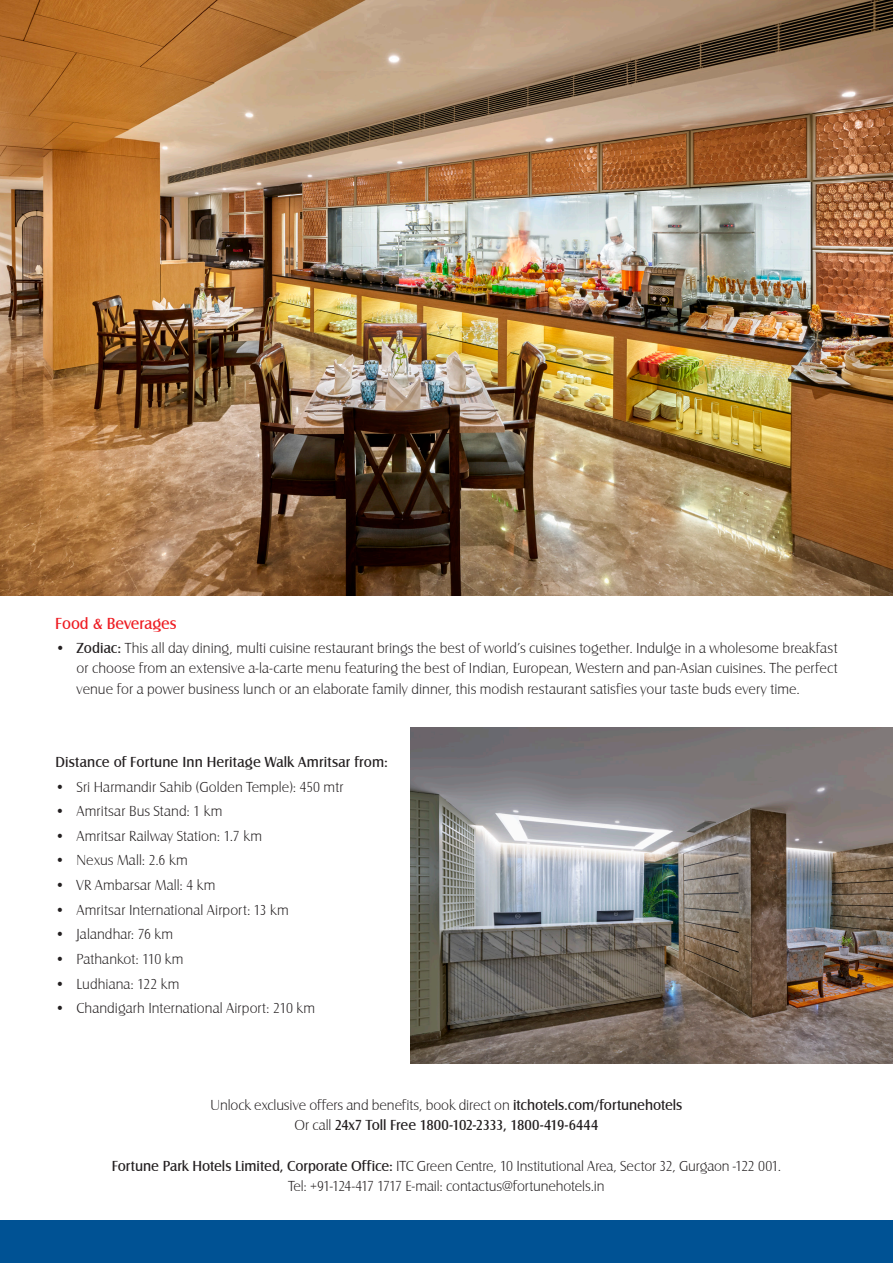
<style>
.page{position:relative;width:893px;height:1263px;background:#fff}
.page>*{position:absolute;margin:0;border:0;box-sizing:border-box;transform-origin:0 0}
.t1{font:16.5px "Castle T";color:#ee1d23}
.t2{font:15px/20.2px "Castle T Ligh";color:#231f20;text-align:justify}
.t3{font:15px "Castle T";letter-spacing:.005em;color:#231f20}
.t4{font:15px "Castle T";letter-spacing:-.02em;color:#231f20}
.s1{font-family:"Castle T";font-weight:700}
.s2{font-family:"Castle T"}
.s3{font-family:"Castle T Ligh"}
</style>
<div class="page">
<div style="left:0;top:1220px;width:893px;height:43px;background:#005294"></div>
<img style="left:0;top:0;width:893px;height:595px">
<img style="left:410px;top:728px;width:483px;height:335px">
<h1 class="t1" style="left:55px;top:614px;width:123px">Food &amp; Beverages</h1>
<p class="t2" style="left:77px;top:638px;width:763px;text-indent:-21px"><span class="s1">•</span> <span class="s2">Zodiac:</span> This all day dining, multi cuisine restaurant brings the best of world’s cuisines together. Indulge in a wholesome breakfast or choose from an extensive a-la-carte menu featuring the best of Indian, European, Western and pan-Asian cuisines. The perfect venue for a power business lunch or an elaborate family dinner, this modish restaurant satisfies your taste buds every time.</p>
<p class="t3" style="left:56px;top:754px;width:334px">Distance of Fortune Inn Heritage Walk Amritsar from:</p>
<p class="t2" style="left:55px;top:777px;width:290px">• Sri Harmandir Sahib (Golden Temple): 450 mtr</p>
<p class="t2" style="left:55px;top:801px;width:169px">• Amritsar Bus Stand: 1 km</p>
<p class="t2" style="left:55px;top:826px;width:208px">• Amritsar Railway Station: 1.7 km</p>
<p class="t2" style="left:55px;top:851px;width:134px">• Nexus Mall: 2.6 km</p>
<p class="t2" style="left:55px;top:875px;width:162px">• VR Ambarsar Mall: 4 km</p>
<p class="t2" style="left:55px;top:900px;width:235px">• Amritsar International Airport: 13 km</p>
<p class="t2" style="left:55px;top:924px;width:119px">• Jalandhar: 76 km</p>
<p class="t2" style="left:55px;top:949px;width:130px">• Pathankot: 110 km</p>
<p class="t2" style="left:55px;top:974px;width:126px">• Ludhiana: 122 km</p>
<p class="t2" style="left:55px;top:998px;width:261px">• Chandigarh International Airport: 210 km</p>
<p class="t2" style="left:211px;top:1095px;width:473px">Unlock exclusive offers and benefits, book direct on <span class="s2">itchotels.com/fortunehotels</span></p>
<p class="t4" style="left:294px;top:1117px;width:306px"><span class="s3">Or call</span> 24x7 Toll Free 1800-102-2333, 1800-419-6444</p>
<p class="t2" style="left:112px;top:1156px;width:671px"><span class="s2">Fortune Park Hotels Limited, Corporate Office:</span> ITC Green Centre, 10 Institutional Area, Sector 32, Gurgaon -122 001.</p>
<p class="t2" style="left:288px;top:1176px;width:318px">Tel: +91-124-417 1717 E-mail: contactus@fortunehotels.in</p>
</div>
